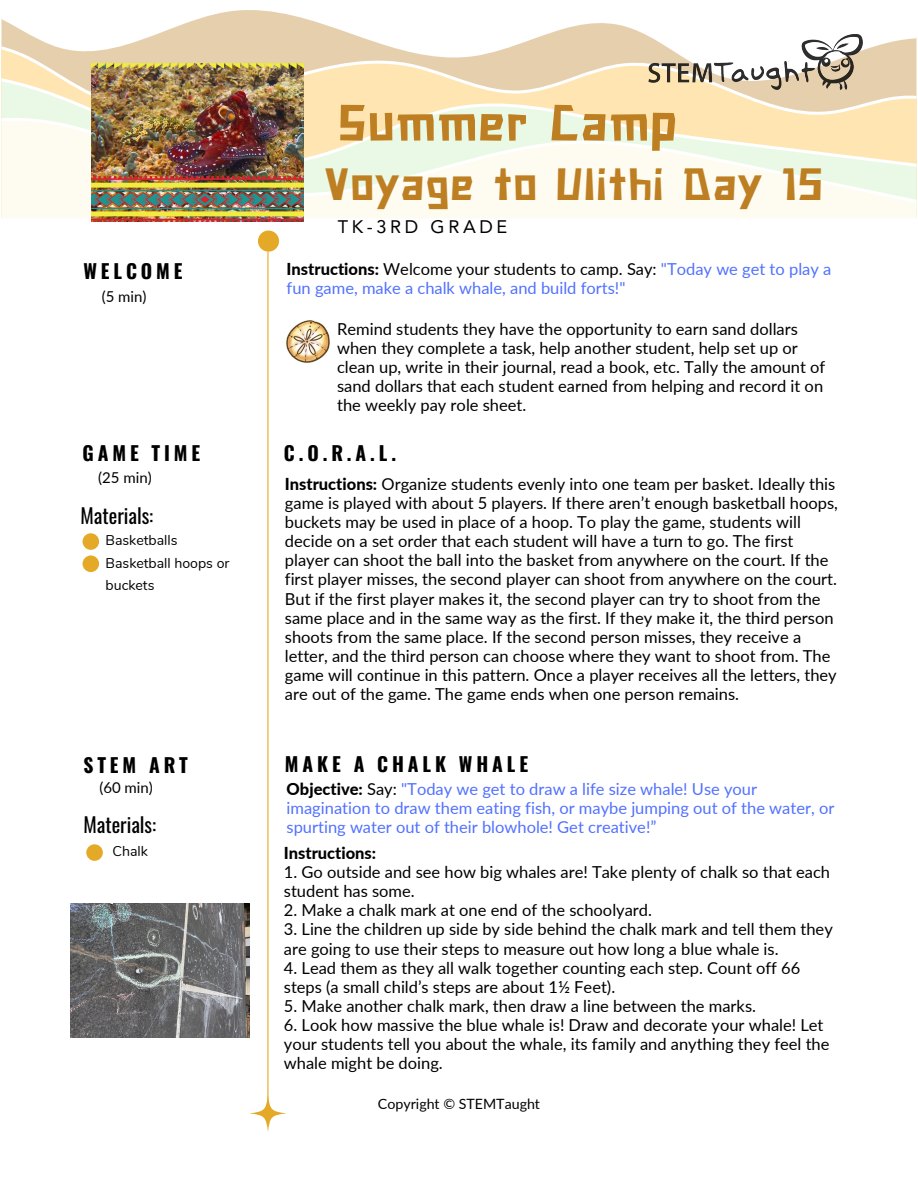
<style>
.page{position:relative;width:918px;height:1188px;background:#fff}
.page>*{position:absolute;margin:0;border:0;box-sizing:border-box;transform-origin:0 0}
.t1{font:51px "Cave Age";color:#bd7f22}
.t2{font:45px "Cave Age";color:#bd7f22}
.t3{font:20.25px "Oswald";color:#000}
.t4{font:700 19.5px "Oswald";letter-spacing:.2em;color:#000}
.t5{font:18.15px "Avenir LT Pro";letter-spacing:.2em;color:#000}
.t6{font:16.5px/19.2px "Lato";color:#000}
.t7{font:16.5px/19.2px "Lato";color:#5271ff}
.t8{font:800 16.5px "Lato";color:#000}
.t9{font:15px "Lato";color:#000}
.t10{font:14.25px "Lato";color:#000}
.t11{font:14.1px/22.5px "Nunito";color:#000}
.s1{font-weight:800;color:#000}
.s2{color:#000}
.s3{font-weight:800}
</style>
<div class="page">
<svg style="left:1px;top:10px;width:916px;height:36px"></svg>
<svg style="left:1px;top:46px;width:916px;height:32px;background:#ecd7b6"></svg>
<svg style="left:1px;top:78px;width:916px;height:39px;background:#f7e5bc"></svg>
<div style="left:1px;top:203px;width:916px;height:15px;background:#fefbf1"></div>
<svg style="left:1px;top:117px;width:916px;height:86px"></svg>
<img style="left:648px;top:35px;width:215px;height:55px">
<svg style="left:249px;top:1101px;width:37px;height:31px"></svg>
<div style="left:258px;top:231px;width:21px;height:21px;background:#e4a927;border-radius:50%"></div>
<hr style="left:267px;top:252px;width:2px;height:855px;background:#e4a927">
<div style="left:83px;top:533px;width:16px;height:17px;background:#e4a927;border-radius:50%"></div>
<div style="left:83px;top:555px;width:16px;height:17px;background:#e4a927;border-radius:50%"></div>
<img style="left:287px;top:320px;width:42px;height:43px">
<img style="left:92px;top:63px;width:211px;height:159px">
<div style="left:86px;top:844px;width:17px;height:17px;background:#e4a927;border-radius:50%"></div>
<img style="left:70px;top:904px;width:179px;height:134px">
<p class="t1" style="left:338px;top:90px;width:342px">Summer Camp</p>
<p class="t2" style="left:323px;top:155px;width:502px">Voyage to Ulithi Day 15</p>
<h1 class="t5" style="left:338px;top:219px;width:171px">TK-3RD GRADE</h1>
<h2 class="t4" style="left:83px;top:256px;width:101px">WELCOME</h2>
<p class="t7" style="left:287px;top:259px;width:546px"><span class="s1">Instructions:</span> <span class="s2">Welcome your students to camp. Say:</span> "Today we get to play a fun game, make a chalk whale, and build forts!"</p>
<h5 class="t9" style="left:102px;top:287px;width:46px">(5 min)</h5>
<h3 class="t6" style="left:337px;top:319px;width:490px">Remind students they have the opportunity to earn sand dollars when they complete a task, help another student, help set up or clean up, write in their journal, read a book, etc. Tally the amount of sand dollars that each student earned from helping and record it on the weekly pay role sheet.</h3>
<p class="t4" style="left:83px;top:437px;width:119px">GAME TIME</p>
<p class="t4" style="left:284px;top:437px;width:114px">C.O.R.A.L.</p>
<h3 class="t9" style="left:98px;top:468px;width:55px">(25 min)</h3>
<h3 class="t6" style="left:285px;top:474px;width:555px"><span class="s3">Instructions:</span> Organize students evenly into one team per basket. Ideally this game is played with about 5 players. If there aren’t enough basketball hoops, buckets may be used in place of a hoop. To play the game, students will decide on a set order that each student will have a turn to go. The first player can shoot the ball into the basket from anywhere on the court. If the first player misses, the second player can shoot from anywhere on the court.<br>But if the first player makes it, the second player can try to shoot from the same place and in the same way as the first. If they make it, the third person shoots from the same place. If the second person misses, they receive a letter, and the third person can choose where they want to shoot from. The game will continue in this pattern. Once a player receives all the letters, they are out of the game. The game ends when one person remains.</h3>
<p class="t3" style="left:81px;top:500px;width:74px">Materials:</p>
<h6 class="t11" style="left:106px;top:529px;width:74px">Basketballs</h6>
<p class="t11" style="left:106px;top:552px;width:125px">Basketball hoops or buckets</p>
<p class="t4" style="left:83px;top:750px;width:106px">STEM ART</p>
<h6 class="t4" style="left:285px;top:749px;width:245px">MAKE A CHALK WHALE</h6>
<h4 class="t9" style="left:99px;top:778px;width:55px">(60 min)</h4>
<h3 class="t7" style="left:287px;top:779px;width:549px"><span class="s1">Objective:</span> <span class="s2">Say:</span> "Today we get to draw a life size whale! Use your imagination to draw them eating fish, or maybe jumping out of the water, or spurting water out of their blowhole! Get creative!”</h3>
<p class="t3" style="left:83px;top:809px;width:74px">Materials:</p>
<p class="t11" style="left:112px;top:840px;width:37px">Chalk</p>
<h3 class="t8" style="left:284px;top:843px;width:94px">Instructions:</h3>
<h3 class="t6" style="left:284px;top:862px;width:548px">1. Go outside and see how big whales are! Take plenty of chalk so that each student has some.</h3>
<h3 class="t6" style="left:284px;top:900px;width:370px">2. Make a chalk mark at one end of the schoolyard.</h3>
<h3 class="t6" style="left:284px;top:919px;width:550px">3. Line the children up side by side behind the chalk mark and tell them they are going to use their steps to measure out how long a blue whale is.</h3>
<h3 class="t6" style="left:284px;top:958px;width:518px">4. Lead them as they all walk together counting each step. Count off 66 steps (a small child’s steps are about 1½ Feet).</h3>
<h3 class="t6" style="left:284px;top:996px;width:474px">5. Make another chalk mark, then draw a line between the marks.</h3>
<h3 class="t6" style="left:284px;top:1015px;width:547px">6. Look how massive the blue whale is! Draw and decorate your whale! Let your students tell you about the whale, its family and anything they feel the whale might be doing.</h3>
<h6 class="t10" style="left:378px;top:1095px;width:164px">Copyright © STEMTaught</h6>
</div>
